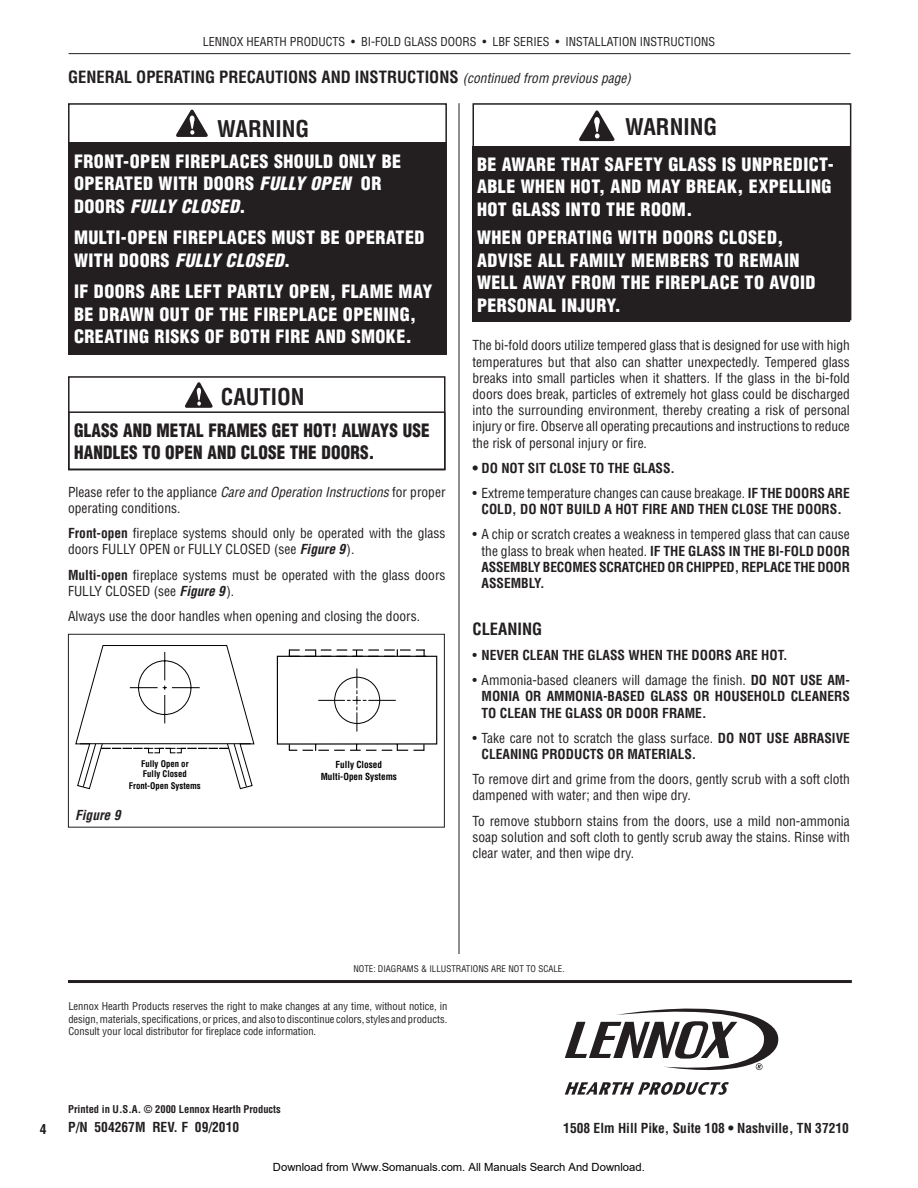
<style>
.page{position:relative;width:918px;height:1188px;background:#fff}
.page>*{position:absolute;margin:0;border:0;box-sizing:border-box;transform-origin:0 0}
.t1{font:700 condensed 22.5px "Helvetica";color:#231f20}
.t2{font:900 condensed 18px/22.5px "Helvetica";letter-spacing:.025em;color:#fff}
.t3{font:900 condensed 18px/21.8px "Helvetica";letter-spacing:.01em;color:#231f20;scale:.95 1}
.Subhead_1{font:700 condensed 16.5px "Helvetica";color:#231f20}
.Body_text{font:condensed 13.5px/16.2px "Helvetica";color:#231f20}
.caution{font:700 condensed 13.5px/16.2px "Helvetica";color:#231f20;text-align:justify}
.Body_text-2{font:700 condensed 13.5px/16.2px "Helvetica";color:#231f20;text-align:center}
.t4{font:italic 700 condensed 13.5px "Helvetica";color:#231f20}
.Subhead_1-2{font:condensed 12px "Helvetica";color:#231f20}
.t5{font:11.25px "Arial";color:#000}
.t6{font:condensed 10.5px/12.6px "Helvetica";color:#231f20;text-align:justify}
.t7{font:700 condensed 10.5px "Helvetica";color:#231f20}
.t8{font:700 condensed 9.45px/12.1px "Helvetica";color:#000;text-align:center}
.t9{font:condensed 9px "Helvetica";color:#231f20}
.t10{font:700 condensed 9px/9.6px "Helvetica";color:#000}
.s1{font-weight:400;font-style:italic;font-size:13.5px}
.s2{font-family:"Helvetica LT Std";font-style:italic}
.s3{font-style:italic}
.s4{font-weight:700}
.s5{font-weight:700;font-style:italic}
.s6{font-family:"Helvetica LT Std"}
.s7{font-family:"Helvetica LT Std";font-weight:400}
.s8{font-weight:400}
</style>
<div class="page">
<hr style="left:459px;top:103px;width:1px;height:851px;background:#231f20">
<div style="left:472px;top:146px;width:378px;height:176px;background:#231f20"></div>
<svg style="left:579px;top:110px;width:36px;height:32px"></svg>
<div style="left:472px;top:103px;width:379px;height:217px;border:2px solid #231f20"></div>
<div style="left:68px;top:411px;width:378px;height:59px;border:2px solid #231f20"></div>
<svg style="left:185px;top:382px;width:28px;height:26px"></svg>
<div style="left:68px;top:376px;width:378px;height:94px;border:2px solid #231f20"></div>
<hr style="left:69px;top:53px;width:781px;height:1px;background:#231f20">
<hr style="left:68px;top:980px;width:784px;height:3px;background:#231f20">
<svg style="left:75px;top:645px;width:179px;height:145px"></svg>
<svg style="left:276px;top:649px;width:161px;height:102px"></svg>
<div style="left:68px;top:142px;width:378px;height:213px;background:#231f20"></div>
<svg style="left:176px;top:109px;width:32px;height:28px"></svg>
<div style="left:68px;top:634px;width:377px;height:194px;border:1px solid #231f20"></div>
<svg style="left:565px;top:1082px;width:164px;height:13px"></svg>
<svg style="left:565px;top:1008px;width:214px;height:63px"></svg>
<p class="Subhead_1-2" style="left:203px;top:34px;width:514px">LENNOX HEARTH PRODUCTS • BI-FOLD GLASS DOORS • LBF SERIES • INSTALLATION INSTRUCTIONS</p>
<p class="Subhead_1" style="left:68px;top:67px;width:565px">GENERAL OPERATING PRECAUTIONS AND INSTRUCTIONS <span class="s1">(continued from previous page)</span></p>
<p class="t1" style="left:217px;top:115px;width:94px">WARNING</p>
<p class="t2" style="left:74px;top:150px;width:329px">FRONT-OPEN FIREPLACES SHOULD ONLY BE<br>OPERATED WITH DOORS <span class="s2">FULLY OPEN</span> OR<br>DOORS <span class="s2">FULLY CLOSED</span>.</p>
<p class="t2" style="left:74px;top:226px;width:352px">MULTI-OPEN FIREPLACES MUST BE OPERATED<br>WITH DOORS <span class="s2">FULLY CLOSED</span>.</p>
<p class="t2" style="left:74px;top:280px;width:360px">IF DOORS ARE LEFT PARTLY OPEN, FLAME MAY<br>BE DRAWN OUT OF THE FIREPLACE OPENING,<br>CREATING RISKS OF BOTH FIRE AND SMOKE.</p>
<p class="t1" style="left:221px;top:383px;width:85px">CAUTION</p>
<p class="t3" style="left:74px;top:420px;width:376px">GLASS AND METAL FRAMES GET HOT! ALWAYS USE<br>HANDLES TO OPEN AND CLOSE THE DOORS.</p>
<p class="Body_text" style="left:68px;top:484px;width:379px">Please refer to the appliance <span class="s3">Care and Operation Instructions</span> for proper operating conditions.</p>
<p class="Body_text" style="left:68px;top:525px;width:379px"><span class="s4">Front-open</span> fireplace systems should only be operated with the glass doors FULLY OPEN or FULLY CLOSED (see <span class="s5">Figure 9</span>).</p>
<p class="Body_text" style="left:68px;top:566px;width:379px"><span class="s4">Multi-open</span> fireplace systems must be operated with the glass doors<br>FULLY CLOSED (see <span class="s5">Figure 9</span>).</p>
<p class="Body_text" style="left:68px;top:608px;width:354px">Always use the door handles when opening and closing the doors.</p>
<p class="t10" style="left:141px;top:759px;width:49px">Fully Open or<br>Fully Closed</p>
<p class="t10" style="left:129px;top:781px;width:74px">Front-Open Systems</p>
<p class="t4" style="left:75px;top:807px;width:47px">Figure 9</p>
<p class="t8" style="left:321px;top:758px;width:78px">Fully Closed<br>Multi-Open Systems</p>
<p class="t1" style="left:625px;top:113px;width:94px">WARNING</p>
<p class="t2" style="left:477px;top:153px;width:358px;text-align:justify">BE AWARE THAT SAFETY GLASS IS UNPREDICT-ABLE WHEN HOT, AND MAY BREAK, EXPELLING HOT GLASS INTO THE ROOM.</p>
<p class="t2" style="left:477px;top:226px;width:340px">WHEN OPERATING WITH DOORS CLOSED,<br>ADVISE ALL FAMILY MEMBERS TO REMAIN<br>WELL AWAY FROM THE FIREPLACE TO AVOID<br>PERSONAL INJURY.</p>
<p class="Body_text" style="left:472px;top:337px;width:379px;text-align:justify">The bi-fold doors utilize tempered glass that is designed for use with high temperatures but that also can shatter unexpectedly. Tempered glass breaks into small particles when it shatters. If the glass in the bi-fold doors does break, particles of extremely hot glass could be discharged into the surrounding environment, thereby creating a risk of personal injury or fire. Observe all operating precautions and instructions to reduce the risk of personal injury or fire.</p>
<p class="Body_text-2" style="left:472px;top:460px;width:204px"><span class="s6">•</span> DO NOT SIT CLOSE TO THE GLASS.</p>
<p class="Body_text-2" style="left:472px;top:485px;width:379px"><span class="s7">•</span> <span class="s8">Extreme temperature changes can cause breakage.</span> IF THE DOORS ARE<br>COLD, DO NOT BUILD A HOT FIRE AND THEN CLOSE THE DOORS.</p>
<p class="Body_text" style="left:482px;top:526px;width:370px;text-align:justify;text-indent:-9px"><span class="s6">•</span> A chip or scratch creates a weakness in tempered glass that can cause the glass to break when heated. <span class="s4">IF THE GLASS IN THE BI-FOLD DOOR ASSEMBLY BECOMES SCRATCHED OR CHIPPED, REPLACE THE DOOR ASSEMBLY.</span></p>
<p class="Subhead_1" style="left:472px;top:618px;width:71px">CLEANING</p>
<p class="caution" style="left:472px;top:647px;width:317px"><span class="s7">•</span> NEVER CLEAN THE GLASS WHEN THE DOORS ARE HOT.</p>
<p class="caution" style="left:482px;top:672px;width:370px;text-indent:-9px"><span class="s7">•</span> <span class="s8">Ammonia-based cleaners will damage the finish.</span> DO NOT USE AM-MONIA OR AMMONIA-BASED GLASS OR HOUSEHOLD CLEANERS TO CLEAN THE GLASS OR DOOR FRAME.</p>
<p class="Body_text-2" style="left:482px;top:730px;width:370px;text-align:left;text-indent:-9px"><span class="s7">•</span> <span class="s8">Take care not to scratch the glass surface.</span> DO NOT USE ABRASIVE<br>CLEANING PRODUCTS OR MATERIALS.</p>
<p class="Body_text" style="left:472px;top:771px;width:379px">To remove dirt and grime from the doors, gently scrub with a soft cloth dampened with water; and then wipe dry.</p>
<p class="Body_text" style="left:472px;top:812px;width:379px;text-align:justify">To remove stubborn stains from the doors, use a mild non-ammonia soap solution and soft cloth to gently scrub away the stains. Rinse with clear water, and then wipe dry.</p>
<p class="t9" style="left:353px;top:964px;width:213px">NOTE: DIAGRAMS &amp; ILLUSTRATIONS ARE NOT TO SCALE.</p>
<p class="t6" style="left:68px;top:1000px;width:380px">Lennox Hearth Products reserves the right to make changes at any time, without notice, in design, materials, specifications, or prices, and also to discontinue colors, styles and products.<br>Consult your local distributor for fireplace code information.</p>
<p class="caution" style="left:40px;top:1121px;width:8px">4</p>
<p class="t7" style="left:68px;top:1103px;width:214px">Printed in U.S.A. © 2000 Lennox Hearth Products</p>
<p class="caution" style="left:68px;top:1119px;width:172px">P/N 504267M REV. F 09/2010</p>
<p class="caution" style="left:563px;top:1120px;width:287px">1508 Elm Hill Pike, Suite 108 • Nashville, TN 37210</p>
<p class="t5" style="left:273px;top:1160px;width:373px">Download from Www.Somanuals.com. All Manuals Search And Download.</p>
</div>
